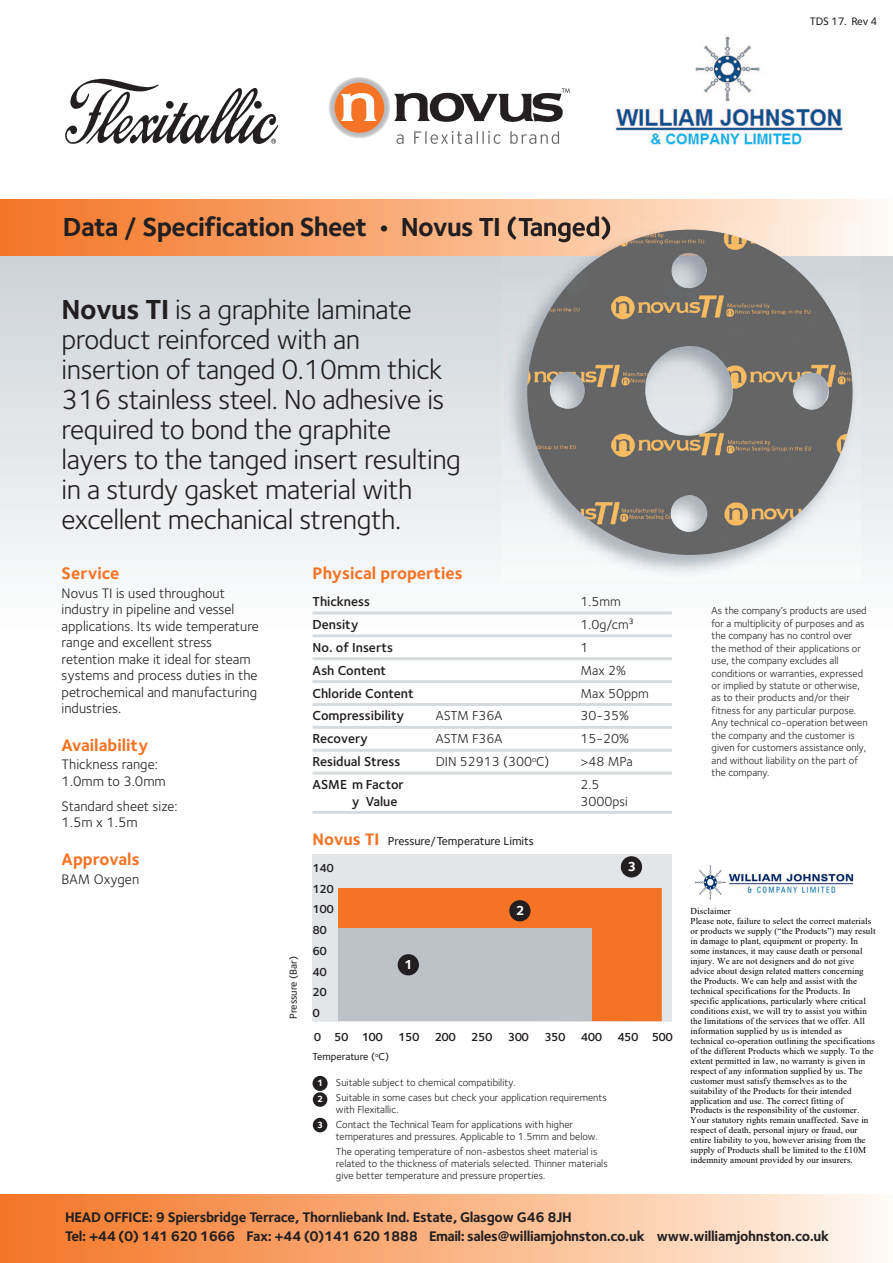
<style>
.page{position:relative;width:893px;height:1263px;background:#fff}
.page>*{position:absolute;margin:0;border:0;box-sizing:border-box;transform-origin:0 0}
.t1{font:28.5px/30px "Foundry Sterling";letter-spacing:-.015em;color:#231f20}
.t2{font:700 27px "Foundry Sterling";letter-spacing:-.025em;color:#231f20}
.t3{font:700 17.25px "Foundry Sterling";color:#f47325}
.t4{font:700 14.4px/19.5px "Foundry Sterling";letter-spacing:-.02em;color:#231f20}
.t5{font:14.25px/16.5px "Foundry Sterling";color:#231f20}
.t6{font:600 13.5px "Foundry Sterling";color:#231f20}
.t7{font:13.5px "Foundry Sterling";color:#231f20}
.t8{font:700 13.5px "Foundry Sterling";color:#fff}
.t9{font:600 12px/20.7px "Foundry Sterling";letter-spacing:-.05em;color:#231f20}
.t10{font:500 12px "Foundry Sterling";color:#231f20}
.t11{font:500 11.25px "Foundry Sterling";letter-spacing:-.025em;color:#231f20}
.t12{font:10.5px/12.5px "Foundry Sterling";color:#231f20}
.t13{font:500 10.5px "Foundry Sterling";color:#231f20}
.t14{font:700 9.6px "Foundry Sterling";color:#fff}
.t15{font:700 9.3px "Foundry Sterling";color:#fff}
.t16{font:9px/9.9px "Times New Roman";color:#000}
.s1{font-weight:700}
.s2{font-weight:700;font-size:17.25px;color:#f47325}
</style>
<div class="page">
<div style="left:0;top:251px;width:893px;height:378px;background:linear-gradient(to bottom,#cdd0d4,#fcfdfe)"></div>
<hr style="left:313px;top:611px;width:359px;height:3px;background:#d6dbdf">
<hr style="left:313px;top:634px;width:359px;height:3px;background:#d6dbdf">
<hr style="left:313px;top:657px;width:359px;height:3px;background:#d6dbdf">
<hr style="left:313px;top:680px;width:359px;height:3px;background:#d6dbdf">
<hr style="left:313px;top:703px;width:359px;height:3px;background:#d6dbdf">
<hr style="left:313px;top:726px;width:359px;height:3px;background:#d6dbdf">
<hr style="left:313px;top:749px;width:359px;height:3px;background:#d6dbdf">
<hr style="left:313px;top:772px;width:359px;height:3px;background:#d6dbdf">
<hr style="left:313px;top:811px;width:359px;height:3px;background:#d6dbdf">
<div style="left:0;top:200px;width:893px;height:55px;background:linear-gradient(to right,#f47321,#fff7ed)"></div>
<div style="left:313px;top:854px;width:359px;height:167px;background:#e3e6e9"></div>
<div style="left:338px;top:888px;width:324px;height:133px;background:#f47325"></div>
<div style="left:338px;top:929px;width:254px;height:92px;background:#bdc1c8"></div>
<div style="left:621px;top:856px;width:21px;height:21px;background:#231f20;border-radius:50%"></div>
<div style="left:509px;top:900px;width:21px;height:21px;background:#231f20;border-radius:50%"></div>
<div style="left:398px;top:954px;width:21px;height:21px;background:#231f20;border-radius:50%"></div>
<div style="left:313px;top:1076px;width:15px;height:15px;background:#231f20;border-radius:50%"></div>
<div style="left:313px;top:1092px;width:14px;height:15px;background:#231f20;border-radius:50%"></div>
<div style="left:313px;top:1118px;width:14px;height:14px;background:#231f20;border-radius:50%"></div>
<img style="left:502px;top:222px;width:358px;height:359px">
<img style="left:527px;top:230px;width:326px;height:325px">
<img style="left:329px;top:77px;width:61px;height:62px;border-radius:50%">
<div style="left:335px;top:83px;width:49px;height:50px;background:#f47325;border-radius:50%"></div>
<svg style="left:341px;top:93px;width:36px;height:28px"></svg>
<svg style="left:394px;top:88px;width:176px;height:34px"></svg>
<svg style="left:396px;top:134px;width:8px;height:10px"></svg>
<svg style="left:414px;top:131px;width:87px;height:13px"></svg>
<svg style="left:510px;top:131px;width:49px;height:13px"></svg>
<svg style="left:65px;top:79px;width:213px;height:65px"></svg>
<img style="left:615px;top:35px;width:228px;height:110px">
<div style="left:0;top:1195px;width:893px;height:68px;background:linear-gradient(to right,#f47321,#fff7ed)"></div>
<img style="left:695px;top:865px;width:159px;height:35px">
<p class="t11" style="left:810px;top:17px;width:69px">TDS 17. Rev 4</p>
<h2 class="t2" style="left:63px;top:216px;width:550px">Data / Specification Sheet • Novus TI (Tanged)</h2>
<p class="t1" style="left:62px;top:297px;width:401px"><span class="s1">Novus TI</span> is a graphite laminate product reinforced with an insertion of tanged 0.10mm thick<br>316 stainless steel. No adhesive is required to bond the graphite layers to the tanged insert resulting in a sturdy gasket material with excellent mechanical strength.</p>
<h3 class="t3" style="left:313px;top:566px;width:152px">Physical properties</h3>
<h3 class="t6" style="left:313px;top:596px;width:59px">Thickness</h3>
<h3 class="t7" style="left:580px;top:596px;width:42px">1.5mm</h3>
<h3 class="t6" style="left:313px;top:619px;width:47px">Density</h3>
<h3 class="t7" style="left:580px;top:619px;width:55px">1.0g/cm<sup>3</sup></h3>
<h3 class="t6" style="left:313px;top:642px;width:82px">No. of Inserts</h3>
<h3 class="t7" style="left:580px;top:642px;width:10px">1</h3>
<h3 class="t6" style="left:313px;top:665px;width:75px">Ash Content</h3>
<h3 class="t7" style="left:580px;top:665px;width:47px">Max 2%</h3>
<h3 class="t6" style="left:313px;top:688px;width:103px">Chloride Content</h3>
<h3 class="t7" style="left:580px;top:688px;width:70px">Max 50ppm</h3>
<h3 class="t6" style="left:313px;top:711px;width:93px">Compressibility</h3>
<h3 class="t7" style="left:436px;top:711px;width:68px">ASTM F36A</h3>
<h3 class="t7" style="left:580px;top:711px;width:50px">30-35%</h3>
<h3 class="t6" style="left:313px;top:733px;width:57px">Recovery</h3>
<h3 class="t7" style="left:436px;top:734px;width:68px">ASTM F36A</h3>
<h3 class="t7" style="left:580px;top:734px;width:50px">15-20%</h3>
<h3 class="t6" style="left:313px;top:756px;width:89px">Residual Stress</h3>
<h3 class="t7" style="left:436px;top:756px;width:115px">DIN 52913 (300<sup>o</sup>C)</h3>
<h3 class="t7" style="left:580px;top:756px;width:54px">&gt;48 MPa</h3>
<h3 class="t6" style="left:313px;top:779px;width:93px">ASME m Factor</h3>
<h3 class="t7" style="left:580px;top:779px;width:20px">2.5</h3>
<h3 class="t6" style="left:352px;top:796px;width:47px">y Value</h3>
<h3 class="t7" style="left:580px;top:796px;width:49px">3000psi</h3>
<h3 class="t3" style="left:62px;top:566px;width:59px">Service</h3>
<p class="t5" style="left:62px;top:586px;width:199px">Novus TI is used throughout industry in pipeline and vessel applications. Its wide temperature range and excellent stress retention make it ideal for steam systems and process duties in the petrochemical and manufacturing industries.</p>
<h3 class="t3" style="left:62px;top:738px;width:88px">Availability</h3>
<h3 class="t5" style="left:62px;top:757px;width:106px">Thickness range:<br>1.0mm to 3.0mm</h3>
<h3 class="t5" style="left:62px;top:799px;width:117px">Standard sheet size:<br>1.5m x 1.5m</h3>
<h3 class="t3" style="left:62px;top:852px;width:80px">Approvals</h3>
<h3 class="t5" style="left:62px;top:872px;width:79px">BAM Oxygen</h3>
<h3 class="t10" style="left:313px;top:836px;width:223px"><span class="s2">Novus TI</span> Pressure/Temperature Limits</h3>
<h3 class="t9" style="left:313px;top:858px;width:23px">140<br>120<br>100<br>80<br>60<br>40<br>20<br>0</h3>
<h3 class="t9" style="left:314px;top:1027px;width:71px">0 50 100</h3>
<h3 class="t9" style="left:398px;top:1027px;width:23px">150</h3>
<h3 class="t9" style="left:435px;top:1027px;width:23px">200</h3>
<h3 class="t9" style="left:471px;top:1027px;width:23px">250</h3>
<h3 class="t9" style="left:508px;top:1027px;width:23px">300</h3>
<h3 class="t9" style="left:544px;top:1027px;width:23px">350</h3>
<h3 class="t9" style="left:581px;top:1027px;width:23px">400</h3>
<h3 class="t9" style="left:617px;top:1027px;width:57px">450 500</h3>
<h3 class="t8" style="left:627px;top:861px;width:10px">3</h3>
<h3 class="t8" style="left:516px;top:905px;width:10px">2</h3>
<p class="t13" style="left:289px;top:1019px;width:64px;rotate:-90deg">Pressure (Bar)</p>
<h3 class="t8" style="left:404px;top:959px;width:10px">1</h3>
<p class="t13" style="left:313px;top:1053px;width:78px">Temperature (<sup>o</sup>C)</p>
<p class="t14" style="left:317px;top:1079px;width:8px">1</p>
<p class="t15" style="left:317px;top:1095px;width:7px">2</p>
<p class="t15" style="left:317px;top:1121px;width:7px">3</p>
<p class="t12" style="left:336px;top:1076px;width:272px;line-height:15px">Suitable subject to chemical compatibility.<br>Suitable in some cases but check your application requirements</p>
<p class="t12" style="left:336px;top:1103px;width:239px;line-height:15px">with Flexitallic.<br>Contact the Technical Team for applications with higher</p>
<p class="t12" style="left:336px;top:1130px;width:263px;line-height:15px">temperatures and pressures. Applicable to 1.5mm and below.<br>The operating temperature of non-asbestos sheet material is</p>
<p class="t12" style="left:336px;top:1159px;width:273px;line-height:12px">related to the thickness of materials selected. Thinner materials give better temperature and pressure properties.</p>
<p class="t12" style="left:712px;top:605px;width:158px">As the company’s products are used for a multiplicity of purposes and as the company has no control over the method of their applications or use, the company excludes all conditions or warranties, expressed or implied by statute or otherwise, as to their products and/or their fitness for any particular purpose.<br>Any technical co-operation between the company and the customer is given for customers assistance only, and without liability on the part of the company.</p>
<p class="t16" style="left:690px;top:906px;width:187px">Disclaimer<br>Please note, failure to select the correct materials or products we supply (“the Products”) may result in damage to plant, equipment or property. In some instances, it may cause death or personal injury. We are not designers and do not give advice about design related matters concerning the Products. We can help and assist with the technical specifications for the Products. In specific applications, particularly where critical conditions exist, we will try to assist you within the limitations of the services that we offer. All information supplied by us is intended as technical co-operation outlining the specifications of the different Products which we supply. To the extent permitted in law, no warranty is given in respect of any information supplied by us. The customer must satisfy themselves as to the suitability of the Products for their intended application and use. The correct fitting of Products is the responsibility of the customer.<br>Your statutory rights remain unaffected. Save in respect of death, personal injury or fraud, our entire liability to you, however arising from the supply of Products shall be limited to the £10M indemnity amount provided by our insurers.</p>
<h3 class="t4" style="left:65px;top:1208px;width:765px">HEAD OFFICE: 9 Spiersbridge Terrace, Thornliebank Ind. Estate, Glasgow G46 8JH<br>Tel: +44 (0) 141 620 1666 Fax: +44 (0)141 620 1888 Email: sales@williamjohnston.co.uk www.williamjohnston.co.uk</h3>
</div>
